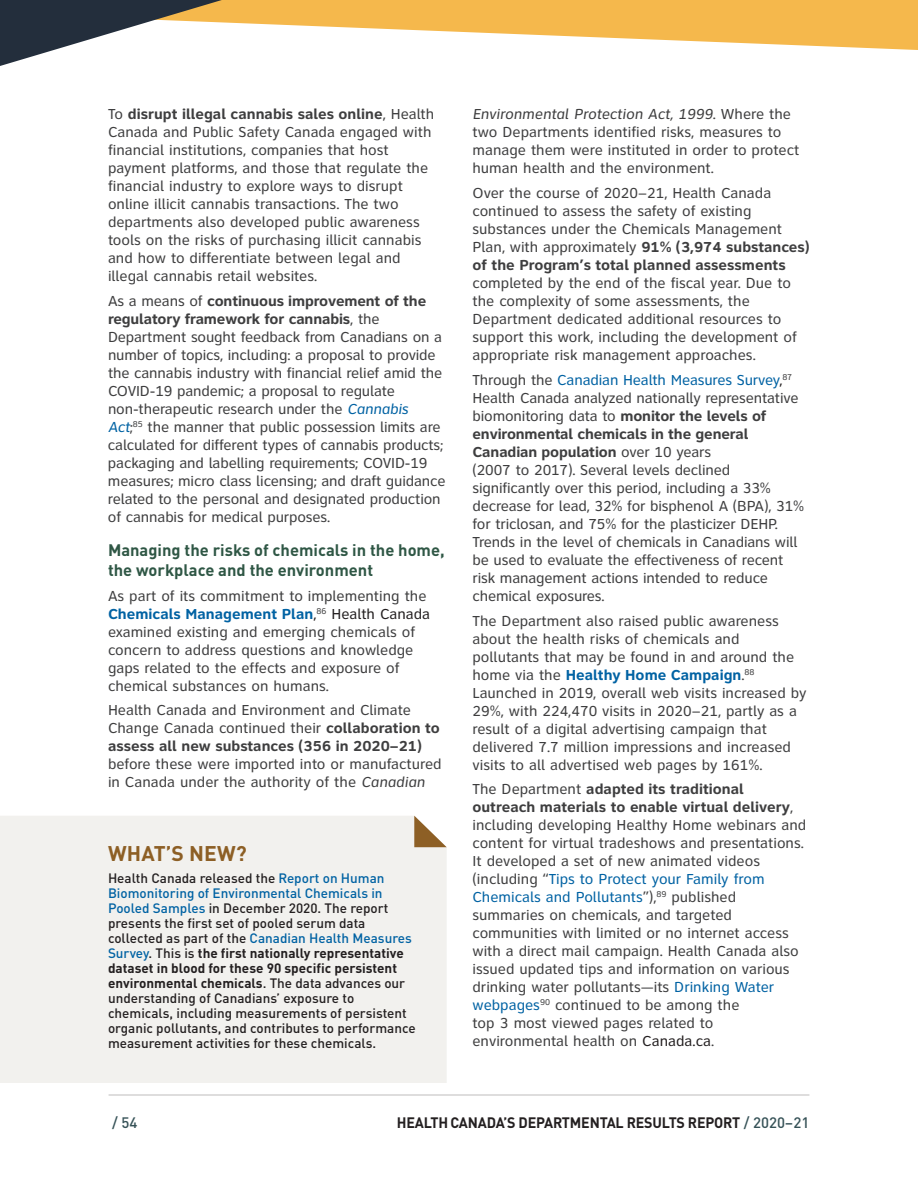
<style>
.page{position:relative;width:918px;height:1188px;background:#fff}
.page>*{position:absolute;margin:0;border:0;box-sizing:border-box;transform-origin:0 0}
.t1{font:700 21px "DINOT";letter-spacing:.01em;color:#8d5f25}
.t2{font:700 16.5px/19.5px "DINOT";color:#2f5745}
.t3{font:15px/18px "Clearview ATT";color:#3e3e3f}
.t4{font:700 15px "DINOT";letter-spacing:-.015em;color:#231f20;scale:.95 1}
.t5{font:500 15px "DINOT";color:#365257}
.t6{font:500 13.5px/15px "DINOT";color:#231f20}
.s1{font-weight:700}
.s2{font-style:italic;color:#0062a3}
.s3{font-weight:700;color:#0062a3}
.s4{color:#231f20}
.s5{font-style:italic}
.s6{color:#0062a3}
.s7{font-weight:500;color:#365257}
</style>
<div class="page">
<hr style="left:109px;top:1095px;width:700px;height:1px;background:#231f20">
<svg style="left:222px;top:0;width:696px;height:50px;fill:#f5b84c"></svg>
<svg style="left:0;top:0;width:222px;height:66px"></svg>
<div style="left:0;top:816px;width:447px;height:267px;background:#f2f1ee"></div>
<svg style="left:414px;top:816px;width:33px;height:31px"></svg>
<p class="t3" style="left:108px;top:105px;width:328px">To <span class="s1">disrupt illegal cannabis sales online</span>, Health Canada and Public Safety Canada engaged with financial institutions, companies that host payment platforms, and those that regulate the financial industry to explore ways to disrupt online illicit cannabis transactions. The two departments also developed public awareness tools on the risks of purchasing illicit cannabis and how to differentiate between legal and illegal cannabis retail websites.</p>
<p class="t3" style="left:108px;top:292px;width:339px">As a means of <span class="s1">continuous improvement of the regulatory framework for cannabis</span>, the Department sought feedback from Canadians on a number of topics, including: a proposal to provide the cannabis industry with financial relief amid the COVID-19 pandemic; a proposal to regulate non-therapeutic research under the <span class="s2">Cannabis Act</span>;<sup>85</sup> the manner that public possession limits are calculated for different types of cannabis products; packaging and labelling requirements; COVID-19 measures; micro class licensing; and draft guidance related to the personal and designated production of cannabis for medical purposes.</p>
<p class="t2" style="left:108px;top:539px;width:338px">Managing the risks of chemicals in the home, the workplace and the environment</p>
<p class="t3" style="left:108px;top:587px;width:324px">As part of its commitment to implementing the <span class="s3">Chemicals Management Plan</span><span class="s4">,</span><sup>86</sup> <span class="s4">Health Canada </span>examined existing and emerging chemicals of concern to address questions and knowledge gaps related to the effects and exposure of chemical substances on humans.</p>
<p class="t3" style="left:108px;top:701px;width:333px">Health Canada and Environment and Climate<br>Change Canada continued their <span class="s1">collaboration to assess all new substances (356 in 2020–21)</span></p>
<p class="t3" style="left:108px;top:755px;width:335px">before these were imported into or manufactured in Canada under the authority of the <span class="s5">Canadian</span></p>
<h1 class="t1" style="left:108px;top:837px;width:140px">WHAT’S NEW?</h1>
<p class="t6" style="left:108px;top:869px;width:309px">Health Canada released the <span class="s6">Report on Human Biomonitoring of Environmental Chemicals in Pooled Samples</span> in December 2020. The report presents the first set of pooled serum data collected as part of the <span class="s6">Canadian Health Measures Survey</span>. This is <span class="s1">the first nationally representative dataset in blood for these 90 specific persistent environmental chemicals</span>. The data advances our understanding of Canadians’ exposure to chemicals, including measurements of persistent organic pollutants, and contributes to performance measurement activities for these chemicals.</p>
<p class="t3" style="left:473px;top:105px;width:328px"><span class="s5">Environmental Protection Act, 1999</span>. Where the two Departments identified risks, measures to manage them were instituted in order to protect human health and the environment.</p>
<p class="t3" style="left:473px;top:184px;width:339px">Over the course of 2020–21, Health Canada continued to assess the safety of existing substances under the Chemicals Management Plan, with approximately <span class="s1">91% (3,974 substances) of the Program’s total planned assessments</span></p>
<p class="t3" style="left:473px;top:274px;width:326px">completed by the end of the fiscal year. Due to the complexity of some assessments, the Department dedicated additional resources to support this work, including the development of appropriate risk management approaches.</p>
<p class="t3" style="left:473px;top:371px;width:333px">Through the <span class="s6">Canadian Health Measures Survey</span><span class="s4">,</span><sup>87<br></sup>Health Canada analyzed nationally representative biomonitoring data to <span class="s1">monitor the levels of environmental chemicals in the general Canadian population</span> over 10 years<br>(2007 to 2017). Several levels declined significantly over this period, including a 33% decrease for lead, 32% for bisphenol A (BPA), 31% for triclosan, and 75% for the plasticizer DEHP.<br>Trends in the level of chemicals in Canadians will be used to evaluate the effectiveness of recent risk management actions intended to reduce chemical exposures.</p>
<p class="t3" style="left:473px;top:612px;width:336px">The Department also raised public awareness about the health risks of chemicals and pollutants that may be found in and around the home via the <span class="s3">Healthy Home Campaign</span>.<sup>88<br></sup>Launched in 2019, overall web visits increased by 29%, with 224,470 visits in 2020–21, partly as a result of a digital advertising campaign that delivered 7.7 million impressions and increased visits to all advertised web pages by 161%.</p>
<p class="t3" style="left:473px;top:780px;width:335px">The Department <span class="s1">adapted its traditional outreach materials to enable virtual delivery</span>, including developing Healthy Home webinars and content for virtual tradeshows and presentations.<br>It developed a set of new animated videos (including “<span class="s6">Tips to Protect your Family from Chemicals and Pollutants</span>”),<sup>89</sup> published summaries on chemicals, and targeted communities with limited or no internet access with a direct mail campaign. Health Canada also issued updated tips and information on various drinking water pollutants—its <span class="s6">Drinking Water webpages</span><sup>90</sup> continued to be among the<br>top 3 most viewed pages related to environmental health on <span class="s4">Canada.ca</span>.</p>
<p class="t5" style="left:112px;top:1111px;width:27px">/ 54</p>
<p class="t4" style="left:397px;top:1111px;width:436px">HEALTH CANADA’S DEPARTMENTAL RESULTS REPORT <span class="s7">/ 2020–21</span></p>
</div>
